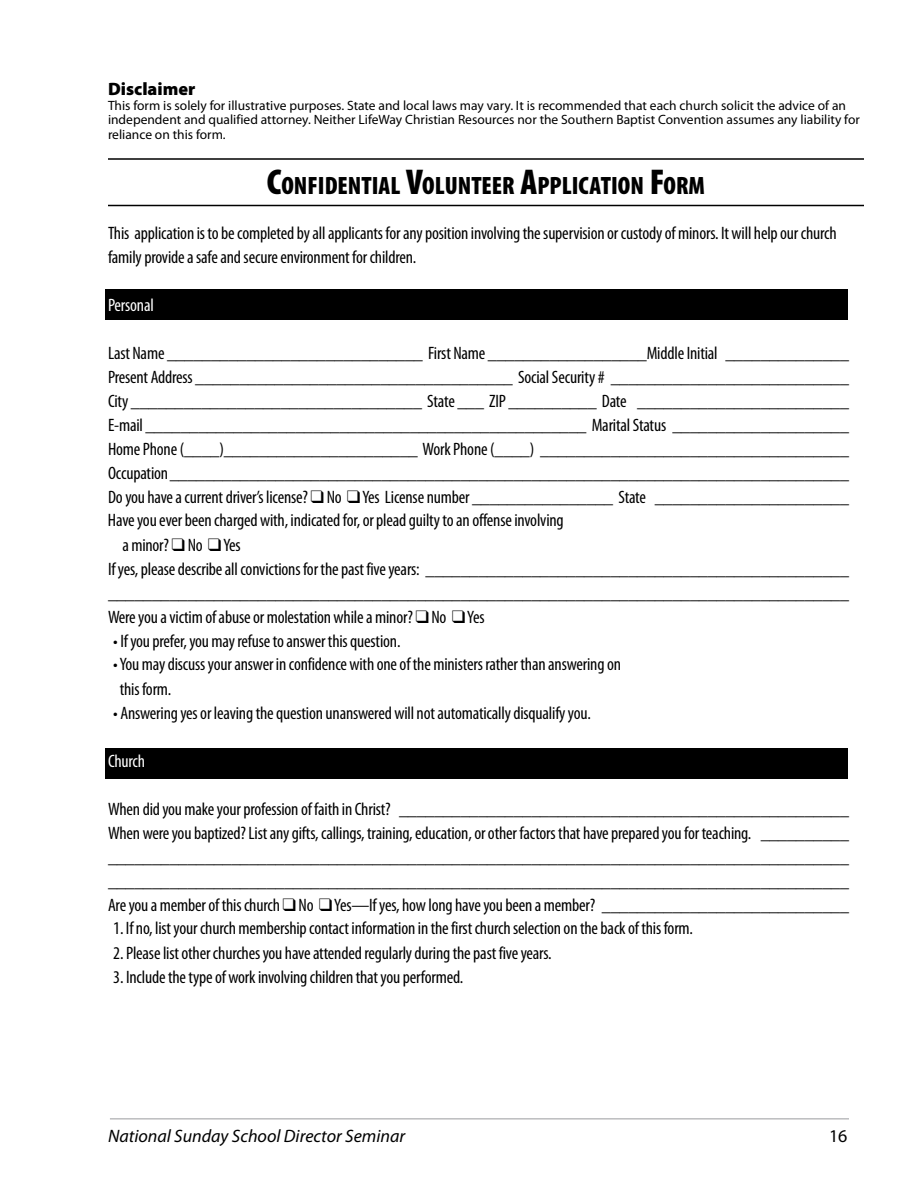
<style>
.page{position:relative;width:918px;height:1188px;background:#fff}
.page>*{position:absolute;margin:0;border:0;box-sizing:border-box;transform-origin:0 0}
.t1{font:900 condensed 25.2px "Myriad Pro";color:#000}
.t2{font:condensed 18px/24px "Myriad Pro";letter-spacing:-.01em;color:#000}
.t3{font:italic 18px "Myriad Pro";color:#000}
.t4{font:condensed 18px "Myriad Pro";letter-spacing:-.01em;color:#fff}
.t5{font:900 18px "Myriad Pro";color:#000}
.t6{font:18px "Myriad Pro";color:#000}
.t7{font:13.5px/15px "Myriad Pro";color:#000}
.s1{font-size:36px}
</style>
<div class="page">
<hr style="left:110px;top:1118px;width:739px;height:2px;background:#bcbdbf">
<div style="left:105px;top:748px;width:743px;height:30px;background:#000"></div>
<div style="left:105px;top:289px;width:743px;height:31px;background:#000"></div>
<hr style="left:108px;top:158px;width:756px;height:2px;background:#000">
<hr style="left:108px;top:205px;width:756px;height:1px;background:#000">
<p class="t5" style="left:108px;top:78px;width:89px">Disclaimer</p>
<p class="t7" style="left:108px;top:98px;width:753px">This form is solely for illustrative purposes. State and local laws may vary. It is recommended that each church solicit the advice of an independent and qualified attorney. Neither LifeWay Christian Resources nor the Southern Baptist Convention assumes any liability for reliance on this form.</p>
<h1 class="t1" style="left:267px;top:171px;width:440px"><span class="s1">C</span>ONFIDENTIAL <span class="s1">V</span>OLUNTEER <span class="s1">A</span>PPLICATION <span class="s1">F</span>ORM</h1>
<p class="t2" style="left:108px;top:221px;width:730px">This application is to be completed by all applicants for any position involving the supervision or custody of minors. It will help our church family provide a safe and secure environment for children.</p>
<p class="t4" style="left:108px;top:295px;width:47px">Personal</p>
<p class="t2" style="left:108px;top:341px;width:743px">Last Name _____________________________ First Name __________________Middle Initial ______________</p>
<p class="t2" style="left:108px;top:365px;width:743px">Present Address ____________________________________ Social Security # ___________________________</p>
<p class="t2" style="left:108px;top:389px;width:743px">City _________________________________ State ___ ZIP __________ Date ________________________</p>
<p class="t2" style="left:108px;top:413px;width:743px">E-mail __________________________________________________ Marital Status ____________________</p>
<p class="t2" style="left:108px;top:437px;width:743px">Home Phone (____)______________________ Work Phone (____) ___________________________________</p>
<p class="t2" style="left:108px;top:461px;width:743px">Occupation_____________________________________________________________________________</p>
<p class="t2" style="left:108px;top:485px;width:743px">Do you have a current driver’s license? ❑ No ❑ Yes License number ________________ State ______________________</p>
<p class="t2" style="left:108px;top:509px;width:457px">Have you ever been charged with, indicated for, or plead guilty to an offense involving</p>
<p class="t2" style="left:122px;top:533px;width:120px">a minor? ❑ No ❑ Yes</p>
<p class="t2" style="left:108px;top:557px;width:743px">If yes, please describe all convictions for the past five years: ________________________________________________</p>
<p class="t2" style="left:108px;top:581px;width:743px">____________________________________________________________________________________</p>
<p class="t2" style="left:108px;top:605px;width:378px">Were you a victim of abuse or molestation while a minor? ❑ No ❑ Yes</p>
<p class="t2" style="left:113px;top:629px;width:289px">• If you prefer, you may refuse to answer this question.</p>
<p class="t2" style="left:120px;top:653px;width:503px;text-indent:-6px">• You may discuss your answer in confidence with one of the ministers rather than answering on this form.</p>
<p class="t2" style="left:113px;top:701px;width:479px">• Answering yes or leaving the question unanswered will not automatically disqualify you.</p>
<p class="t4" style="left:108px;top:751px;width:39px">Church</p>
<p class="t2" style="left:108px;top:797px;width:743px;text-align:justify">When did you make your profession of faith in Christ? ___________________________________________________ When were you baptized? List any gifts, callings, training, education, or other factors that have prepared you for teaching. __________ ____________________________________________________________________________________ ____________________________________________________________________________________ Are you a member of this church ❑ No ❑ Yes—If yes, how long have you been a member? ____________________________</p>
<p class="t2" style="left:113px;top:917px;width:581px">1. If no, list your church membership contact information in the first church selection on the back of this form.</p>
<p class="t2" style="left:113px;top:941px;width:440px">2. Please list other churches you have attended regularly during the past five years.</p>
<p class="t2" style="left:113px;top:965px;width:352px">3. Include the type of work involving children that you performed.</p>
<p class="t3" style="left:108px;top:1126px;width:299px">National Sunday School Director Seminar</p>
<p class="t6" style="left:829px;top:1126px;width:20px">1 6</p>
</div>
